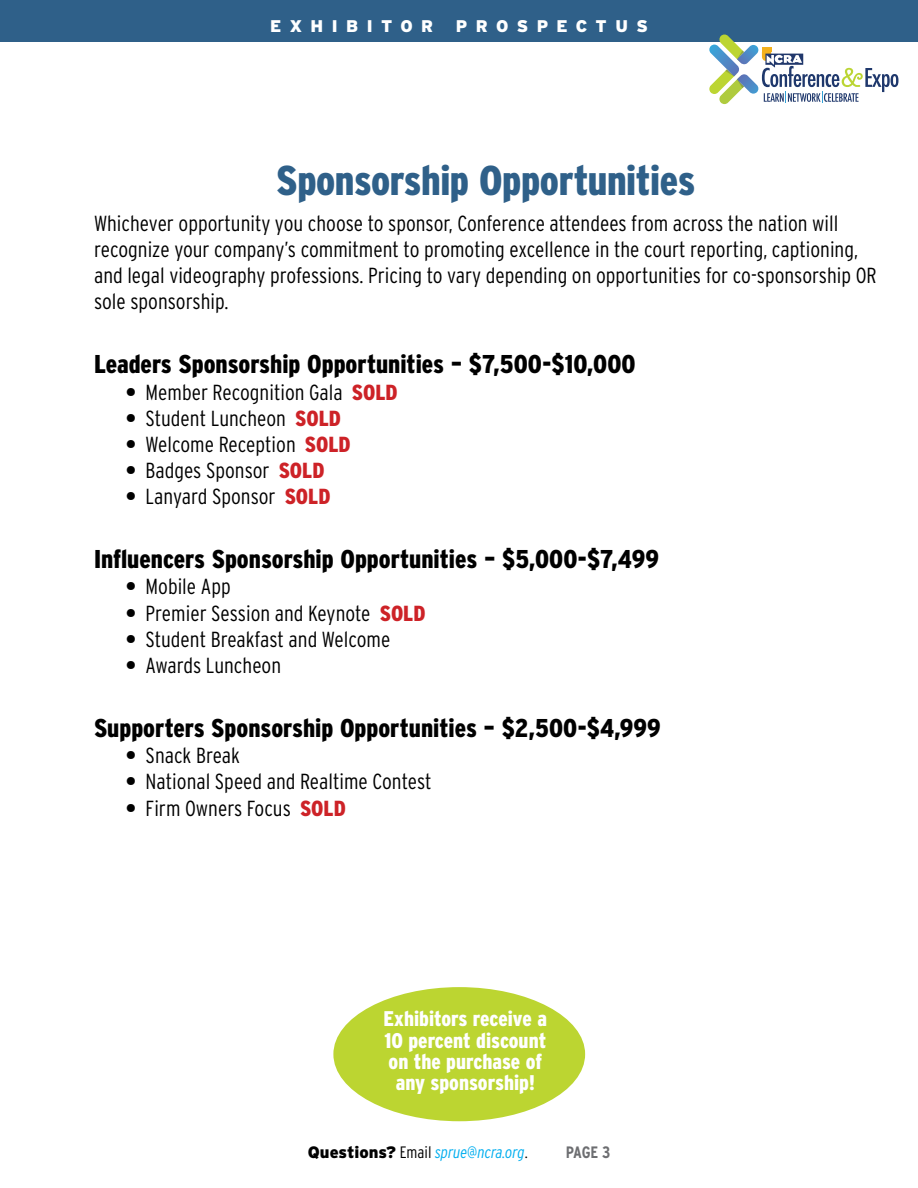
<style>
.page{position:relative;width:918px;height:1188px;background:#fff}
.page>*{position:absolute;margin:0;border:0;box-sizing:border-box;transform-origin:0 0}
.t1{font:900 41.55px "Interstate Condensed";letter-spacing:-.01em;color:#2f6089}
.t2{font:900 25.8px "Interstate Condensed";color:#000}
.t3{font:300 21.75px/26.1px "Interstate Condensed";color:#000}
.t4{font:900 21.15px/21.5px "Interstate Condensed";color:#fff;text-align:center}
.t5{font:900 16.95px "Interstate";letter-spacing:.5em;color:#fff}
.t6{font:italic 300 16.5px "Interstate Condensed";color:#00aeef}
.t7{font:700 16.5px "Interstate Condensed";color:#6d6e71}
.s1{font-weight:900}
.s2{font-weight:900;color:#cd2227}
.s3{font-family:"Interstate";font-weight:900;font-style:normal;color:#000}
.s4{font-style:normal;color:#000}
</style>
<div class="page">
<div style="left:0;top:0;width:918px;height:42px;background:#2f6089"></div>
<svg style="left:709px;top:34px;width:189px;height:70px"></svg>
<div style="left:333px;top:987px;width:252px;height:134px;background:#bcd531;border-radius:50%"></div>
<p class="t5" style="left:270px;top:16px;width:165px">EXHIBITOR</p>
<p class="t5" style="left:456px;top:16px;width:194px">PROSPECTUS</p>
<h1 class="t1" style="left:276px;top:158px;width:421px">Sponsorship Opportunities</h1>
<p class="t3" style="left:94px;top:210px;width:784px">Whichever opportunity you choose to sponsor, Conference attendees from across the nation will recognize your company’s commitment to promoting excellence in the court reporting, captioning, and legal videography professions. Pricing to vary depending on opportunities for co-sponsorship OR sole sponsorship.</p>
<p class="t2" style="left:94px;top:350px;width:543px">Leaders Sponsorship Opportunities – $7,500-$10,000</p>
<p class="t3" style="left:126px;top:379px;width:273px"><span class="s1">•</span> Member Recognition Gala <span class="s2">SOLD</span></p>
<p class="t3" style="left:126px;top:405px;width:217px"><span class="s1">•</span> Student Luncheon <span class="s2">SOLD</span></p>
<p class="t3" style="left:126px;top:431px;width:226px"><span class="s1">•</span> Welcome Reception <span class="s2">SOLD</span></p>
<p class="t3" style="left:126px;top:457px;width:200px"><span class="s1">•</span> Badges Sponsor <span class="s2">SOLD</span></p>
<p class="t3" style="left:126px;top:483px;width:206px"><span class="s1">•</span> Lanyard Sponsor <span class="s2">SOLD</span></p>
<p class="t2" style="left:94px;top:545px;width:567px">Influencers Sponsorship Opportunities – $5,000-$7,499</p>
<p class="t3" style="left:126px;top:574px;width:106px"><span class="s1">•</span> Mobile App</p>
<p class="t3" style="left:126px;top:600px;width:301px"><span class="s1">•</span> Premier Session and Keynote <span class="s2">SOLD</span></p>
<p class="t3" style="left:126px;top:626px;width:266px"><span class="s1">•</span> Student Breakfast and Welcome</p>
<p class="t3" style="left:126px;top:652px;width:157px"><span class="s1">•</span> Awards Luncheon</p>
<p class="t2" style="left:94px;top:714px;width:568px">Supporters Sponsorship Opportunities – $2,500-$4,999</p>
<p class="t3" style="left:126px;top:742px;width:116px"><span class="s1">•</span> Snack Break</p>
<p class="t3" style="left:126px;top:769px;width:307px"><span class="s1">•</span> National Speed and Realtime Contest</p>
<p class="t3" style="left:126px;top:795px;width:222px"><span class="s1">•</span> Firm Owners Focus <span class="s2">SOLD</span></p>
<p class="t4" style="left:384px;top:1008px;width:165px">Exhibitors receive a<br>10 percent discount on the purchase of any sponsorship!</p>
<p class="t6" style="left:308px;top:1143px;width:221px"><span class="s3">Questions?</span> <span class="s4">Email</span> sprue@ncra.org<span class="s4">.</span></p>
<p class="t7" style="left:566px;top:1143px;width:46px">PAGE 3</p>
</div>
